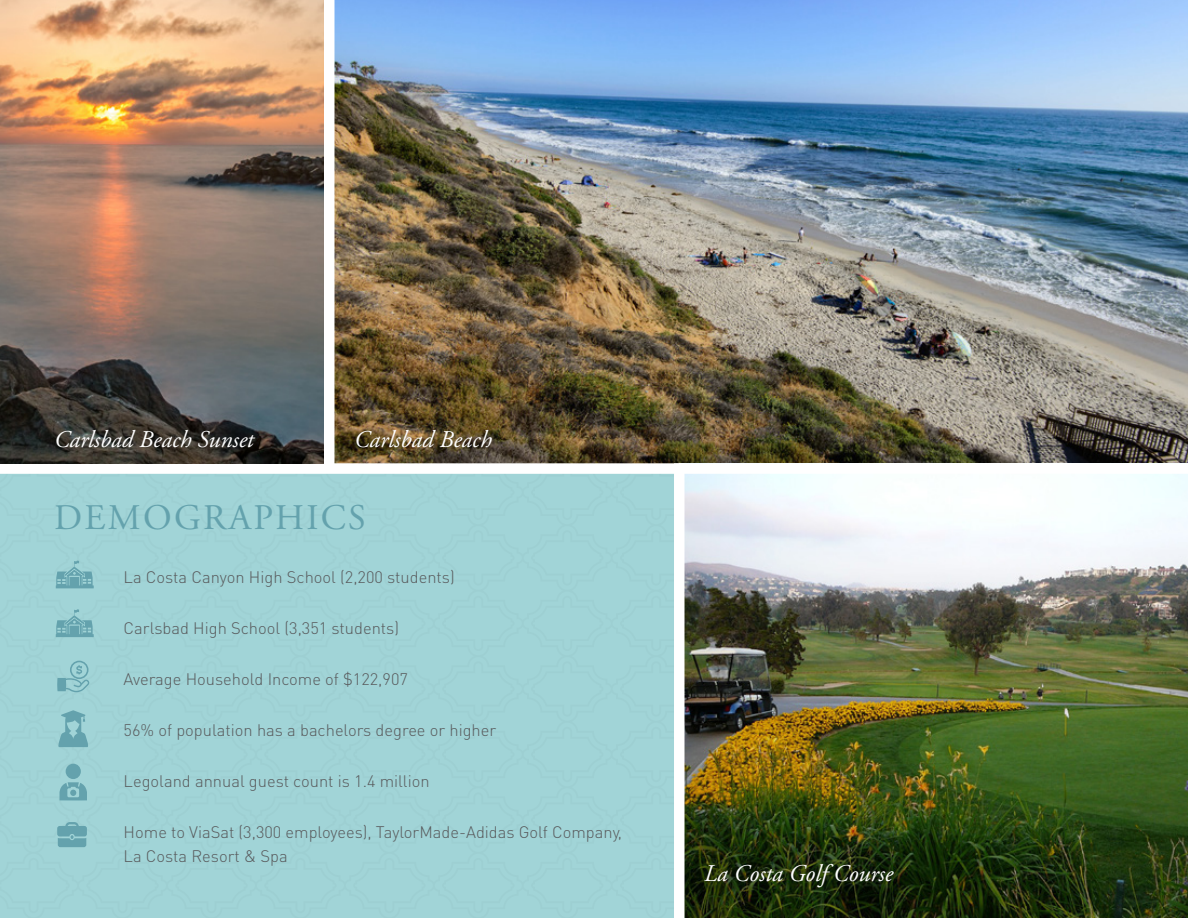
<style>
.page{position:relative;width:1188px;height:918px;background:#fff}
.page>*{position:absolute;margin:0;border:0;box-sizing:border-box;transform-origin:0 0}
.t1{font:36px "Adobe Garamond Pro";letter-spacing:.065em;color:#64a2ad}
.t2{font:italic 24px "Adobe Garamond Pro";color:#fff}
.t3{font:300 16.5px/24px "DIN Pro";color:#58595b}
</style>
<div class="page">
<div style="left:0;top:474px;width:620px;height:444px;background:#a1d4d7"></div>
<div style="left:442px;top:792px;width:72px;height:56px;background:#a1d4d7"></div>
<div style="left:353px;top:792px;width:73px;height:56px;background:#a1d4d7"></div>
<div style="left:442px;top:858px;width:72px;height:55px;background:#a1d4d7"></div>
<div style="left:353px;top:858px;width:73px;height:55px;background:#a1d4d7"></div>
<div style="left:264px;top:792px;width:73px;height:56px;background:#a1d4d7"></div>
<div style="left:264px;top:858px;width:73px;height:55px;background:#a1d4d7"></div>
<div style="left:264px;top:474px;width:73px;height:46px;background:#a1d4d7"></div>
<div style="left:175px;top:474px;width:73px;height:46px;background:#a1d4d7"></div>
<div style="left:264px;top:530px;width:73px;height:56px;background:#a1d4d7"></div>
<div style="left:264px;top:596px;width:73px;height:55px;background:#a1d4d7"></div>
<div style="left:175px;top:530px;width:73px;height:56px;background:#a1d4d7"></div>
<div style="left:175px;top:596px;width:73px;height:55px;background:#a1d4d7"></div>
<div style="left:264px;top:661px;width:73px;height:56px;background:#a1d4d7"></div>
<div style="left:175px;top:661px;width:73px;height:56px;background:#a1d4d7"></div>
<div style="left:86px;top:474px;width:73px;height:46px;background:#a1d4d7"></div>
<div style="left:0;top:474px;width:70px;height:46px;background:#a1d4d7"></div>
<div style="left:264px;top:727px;width:73px;height:55px;background:#a1d4d7"></div>
<div style="left:175px;top:727px;width:73px;height:55px;background:#a1d4d7"></div>
<div style="left:175px;top:792px;width:73px;height:56px;background:#a1d4d7"></div>
<div style="left:175px;top:858px;width:73px;height:55px;background:#a1d4d7"></div>
<div style="left:86px;top:858px;width:73px;height:55px;background:#a1d4d7"></div>
<div style="left:1px;top:858px;width:69px;height:55px;background:#a1d4d7"></div>
<div style="left:620px;top:474px;width:54px;height:444px;background:#a1d4d7"></div>
<img style="left:0;top:537px;width:1px;height:381px">
<img style="left:0;top:0;width:1188px;height:463px">
<img style="left:685px;top:474px;width:503px;height:444px">
<div style="left:324px;top:0;width:10px;height:469px;background:#fff"></div>
<svg style="left:0;top:661px;width:159px;height:187px;background:#9ccfd3"></svg>
<svg style="left:0;top:596px;width:159px;height:55px;background:#9cd0d3"></svg>
<div style="left:0;top:530px;width:159px;height:58px;background:#a1d4d7"></div>
<h2 class="t2" style="left:54px;top:425px;width:201px">Carlsbad Beach Sunset</h2>
<h2 class="t2" style="left:354px;top:425px;width:139px">Carlsbad Beach</h2>
<h1 class="t1" style="left:54px;top:496px;width:313px">DEMOGRAPHICS</h1>
<p class="t3" style="left:124px;top:564px;width:333px">La Costa Canyon High School (2,200 students)</p>
<p class="t3" style="left:124px;top:615px;width:277px">Carlsbad High School (3,351 students)</p>
<p class="t3" style="left:124px;top:666px;width:286px">Average Household Income of $122,907</p>
<p class="t3" style="left:124px;top:717px;width:374px">56% of population has a bachelors degree or higher</p>
<p class="t3" style="left:124px;top:768px;width:308px">Legoland annual guest count is 1.4 million</p>
<p class="t3" style="left:124px;top:819px;width:500px">Home to ViaSat (3,300 employees), TaylorMade-Adidas Golf Company,<br>La Costa Resort &amp; Spa</p>
<h2 class="t2" style="left:704px;top:859px;width:191px">La Costa Golf Course</h2>
</div>
